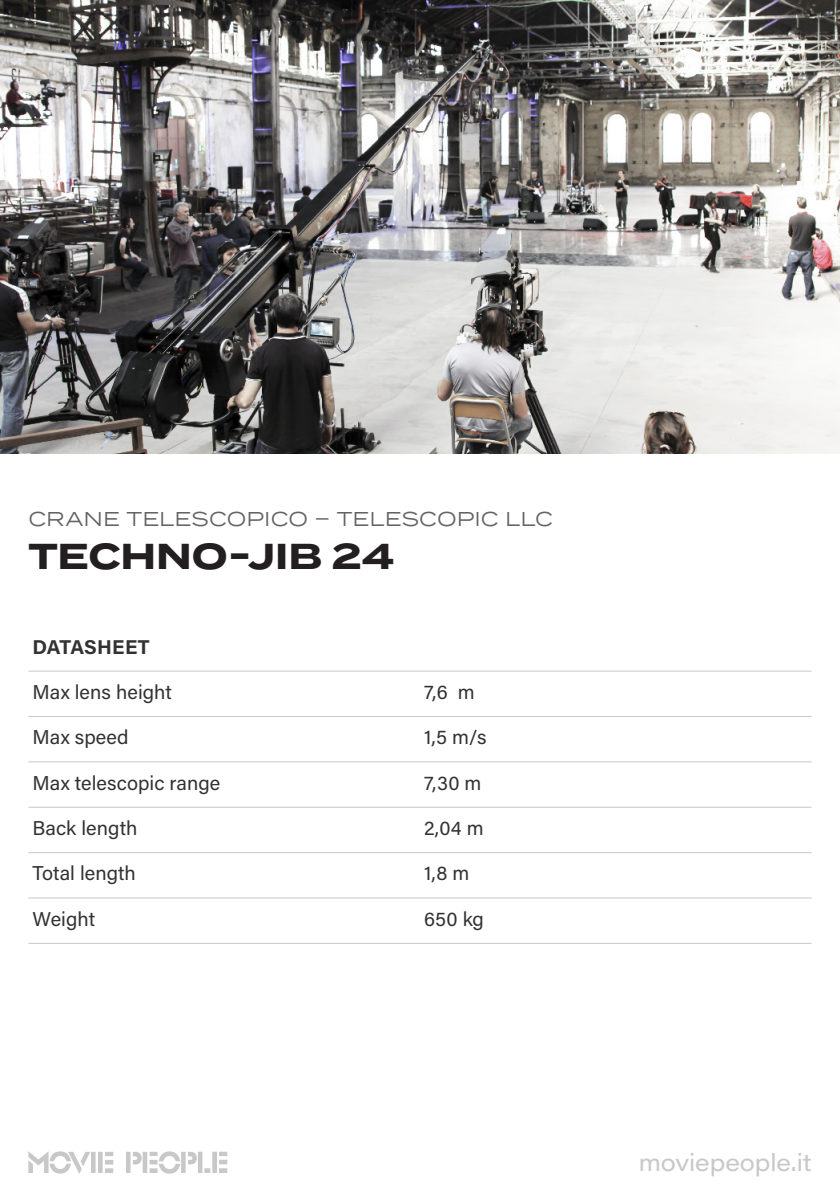
<style>
.page{position:relative;width:840px;height:1191px;background:#fff}
.page>*{position:absolute;margin:0;border:0;box-sizing:border-box;transform-origin:0 0}
.t1{font:700 36px "Termina";letter-spacing:-.005em;color:#231f20}
.t2{font:24px "Acumin Pro Wide";letter-spacing:-.005em;color:#c8c8c8}
.t3{font:20px "Acumin Pro";letter-spacing:.005em;color:#323232}
.t4{font:20px "Termina";letter-spacing:.005em;color:#646464}
.t5{font:700 20px "Acumin Pro";letter-spacing:.01em;color:#323232}
</style>
<div class="page">
<svg style="left:28px;top:1151px;width:199px;height:23px"></svg>
<img style="left:0;top:0;width:839px;height:454px">
<hr style="left:28px;top:671px;width:392px;height:1px;background:#c8c8c8">
<hr style="left:420px;top:671px;width:391px;height:1px;background:#c8c8c8">
<hr style="left:28px;top:716px;width:392px;height:1px;background:#c8c8c8">
<hr style="left:420px;top:716px;width:391px;height:1px;background:#c8c8c8">
<hr style="left:28px;top:761px;width:392px;height:1px;background:#c8c8c8">
<hr style="left:420px;top:761px;width:391px;height:1px;background:#c8c8c8">
<hr style="left:28px;top:807px;width:392px;height:1px;background:#c8c8c8">
<hr style="left:420px;top:807px;width:391px;height:1px;background:#c8c8c8">
<hr style="left:28px;top:852px;width:392px;height:1px;background:#c8c8c8">
<hr style="left:420px;top:852px;width:391px;height:1px;background:#c8c8c8">
<hr style="left:28px;top:897px;width:392px;height:1px;background:#c8c8c8">
<hr style="left:420px;top:897px;width:391px;height:1px;background:#c8c8c8">
<hr style="left:28px;top:943px;width:392px;height:1px;background:#c8c8c8">
<hr style="left:420px;top:943px;width:391px;height:1px;background:#c8c8c8">
<p class="t4" style="left:28px;top:504px;width:525px">CRANE TELESCOPICO – TELESCOPIC LLC</p>
<p class="t1" style="left:28px;top:529px;width:367px">TECHNO-JIB 24</p>
<p class="t5" style="left:32px;top:632px;width:119px">DATASHEET</p>
<p class="t3" style="left:32px;top:678px;width:141px">Max lens height</p>
<p class="t3" style="left:424px;top:678px;width:52px">7,6 m</p>
<p class="t3" style="left:32px;top:723px;width:98px">Max speed</p>
<p class="t3" style="left:424px;top:723px;width:64px">1,5 m/s</p>
<p class="t3" style="left:32px;top:768px;width:189px">Max telescopic range</p>
<p class="t3" style="left:424px;top:768px;width:59px">7,30 m</p>
<p class="t3" style="left:32px;top:814px;width:106px">Back length</p>
<p class="t3" style="left:424px;top:814px;width:61px">2,04 m</p>
<p class="t3" style="left:32px;top:859px;width:105px">Total length</p>
<p class="t3" style="left:424px;top:859px;width:47px">1,8 m</p>
<p class="t3" style="left:32px;top:905px;width:64px">Weight</p>
<p class="t3" style="left:424px;top:905px;width:61px">650 kg</p>
<p class="t2" style="left:638px;top:1145px;width:174px">moviepeople.it</p>
</div>
